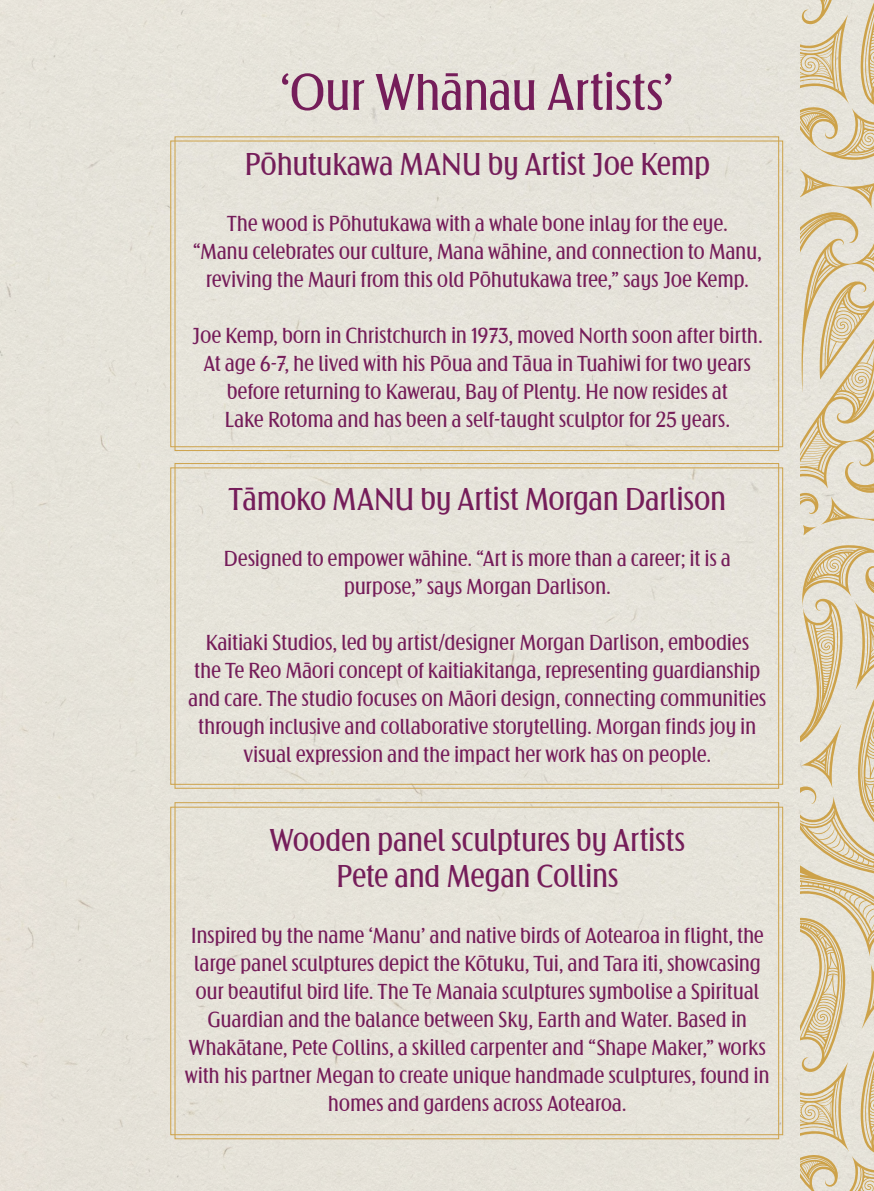
<style>
.page{position:relative;width:874px;height:1191px;background:#fff}
.page>*{position:absolute;margin:0;border:0;box-sizing:border-box;transform-origin:0 0}
.body_drinks{font:52px "Arnika Var";letter-spacing:.01em;color:#751d5a}
.body_drinks-2{font:32px/36px "Arnika Var";letter-spacing:.01em;color:#751d5a;text-align:center}
.body_drinks-3{font:22px/28px "Arnika Var";letter-spacing:.015em;color:#751d5a;text-align:center}
</style>
<div class="page">
<div style="left:0;top:0;width:799px;height:1191px;background:#e6e3da"></div>
<svg style="left:799px;top:0;width:74px;height:1191px"></svg>
<p class="body_drinks" style="left:280px;top:62px;width:394px">‘Our Whānau Artists’</p>
<p class="body_drinks-2" style="left:245px;top:146px;width:466px">Pōhutukawa MANU by Artist Joe Kemp</p>
<p class="body_drinks-3" style="left:193px;top:209px;width:569px">The wood is Pōhutukawa with a whale bone inlay for the eye.<br>“Manu celebrates our culture, Mana wāhine, and connection to Manu, reviving the Mauri from this old Pōhutukawa tree,” says Joe Kemp.</p>
<p class="body_drinks-3" style="left:192px;top:321px;width:571px">Joe Kemp, born in Christchurch in 1973, moved North soon after birth.<br>At age 6-7, he lived with his Pōua and Tāua in Tuahiwi for two years before returning to Kawerau, Bay of Plenty. He now resides at<br>Lake Rotoma and has been a self-taught sculptor for 25 years.</p>
<p class="body_drinks-2" style="left:229px;top:481px;width:498px">Tāmoko MANU by Artist Morgan Darlison</p>
<p class="body_drinks-3" style="left:224px;top:544px;width:508px">Designed to empower wāhine. “Art is more than a career; it is a purpose,” says Morgan Darlison.</p>
<p class="body_drinks-3" style="left:188px;top:628px;width:578px">Kaitiaki Studios, led by artist/designer Morgan Darlison, embodies<br>the Te Reo Māori concept of kaitiakitanga, representing guardianship and care. The studio focuses on Māori design, connecting communities through inclusive and collaborative storytelling. Morgan finds joy in visual expression and the impact her work has on people.</p>
<p class="body_drinks-2" style="left:269px;top:822px;width:416px">Wooden panel sculptures by Artists<br>Pete and Megan Collins</p>
<p class="body_drinks-3" style="left:185px;top:921px;width:585px">Inspired by the name ‘Manu’ and native birds of Aotearoa in flight, the large panel sculptures depict the Kōtuku, Tui, and Tara iti, showcasing our beautiful bird life. The Te Manaia sculptures symbolise a Spiritual Guardian and the balance between Sky, Earth and Water. Based in Whakātane, Pete Collins, a skilled carpenter and “Shape Maker,” works with his partner Megan to create unique handmade sculptures, found in homes and gardens across Aotearoa.</p>
</div>
